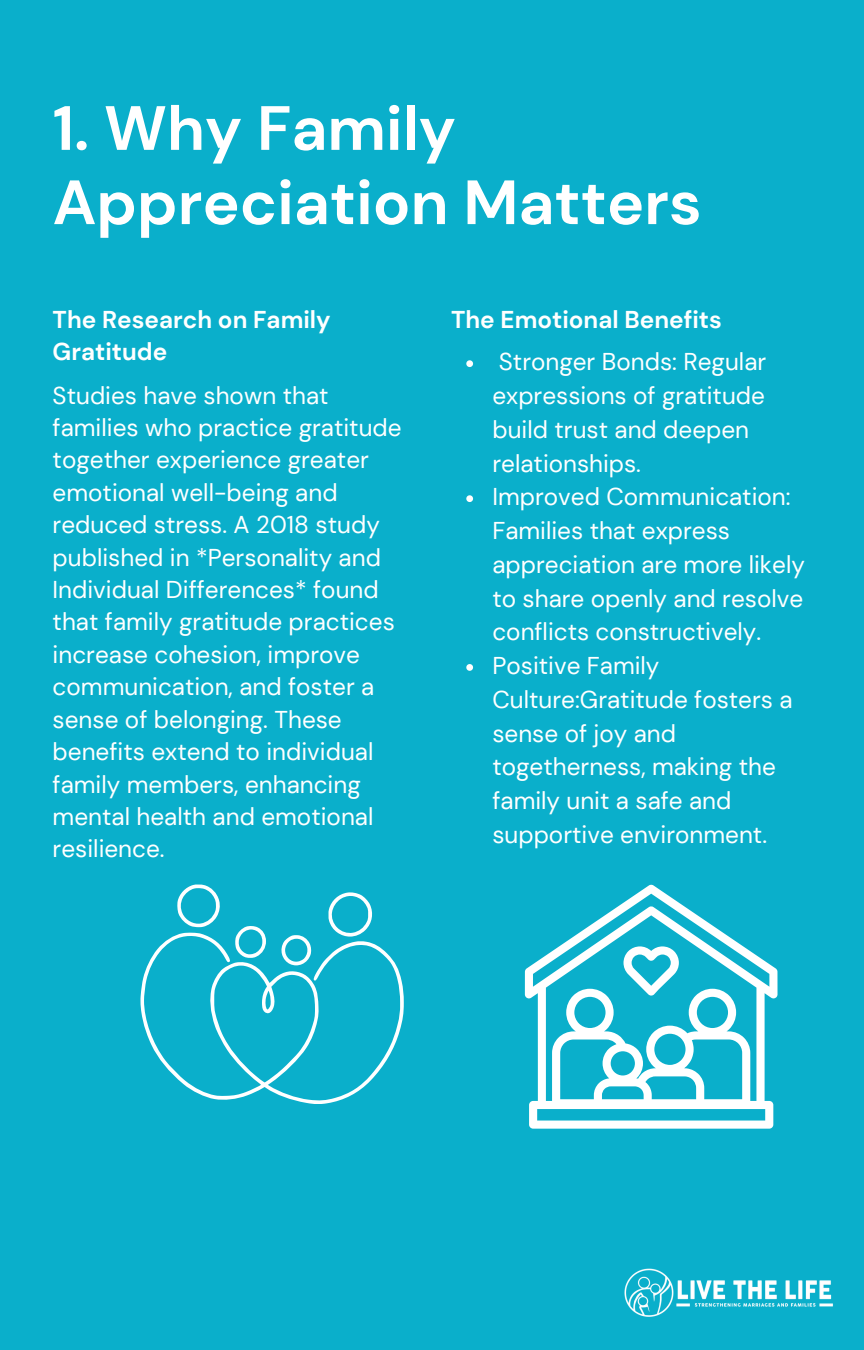
<style>
.page{position:relative;width:864px;height:1350px;background:#0aafcb}
.page>*{position:absolute;margin:0;border:0;box-sizing:border-box;transform-origin:0 0}
.t1{font:700 62.32px/74.2px "DM Sans";color:#fff}
.t2{font:24.3px/32.4px "DM Sans";color:#fff}
.t3{font:700 24.3px/32.4px "DM Sans";color:#fff}
</style>
<div class="page">
<img style="left:624px;top:1268px;width:209px;height:49px">
<svg style="left:140px;top:884px;width:264px;height:220px"></svg>
<svg style="left:525px;top:884px;width:253px;height:245px"></svg>
<svg style="left:466px;top:360px;width:7px;height:7px"></svg>
<svg style="left:466px;top:495px;width:7px;height:7px"></svg>
<svg style="left:466px;top:664px;width:7px;height:7px"></svg>
<p class="t1" style="left:53px;top:91px;width:651px">1. Why Family<br>Appreciation Matters</p>
<h1 class="t3" style="left:53px;top:303px;width:280px">The Research on Family<br>Gratitude</h1>
<h2 class="t2" style="left:53px;top:379px;width:351px">Studies have shown that families who practice gratitude together experience greater emotional well-being and reduced stress. A 2018 study published in *Personality and<br>Individual Differences* found that family gratitude practices increase cohesion, improve communication, and foster a sense of belonging. These benefits extend to individual family members, enhancing mental health and emotional resilience.</h2>
<p class="t3" style="left:451px;top:303px;width:272px">The Emotional Benefits</p>
<p class="t2" style="left:492px;top:345px;width:275px;line-height:33.8px">Stronger Bonds: Regular expressions of gratitude build trust and deepen relationships.</p>
<p class="t2" style="left:492px;top:480px;width:314px;line-height:33.8px">Improved Communication:<br>Families that express appreciation are more likely to share openly and resolve conflicts constructively.</p>
<h2 class="t2" style="left:492px;top:649px;width:302px;line-height:33.8px">Positive Family<br>Culture:Gratitude fosters a sense of joy and togetherness, making the family unit a safe and supportive environment.</h2>
</div>
